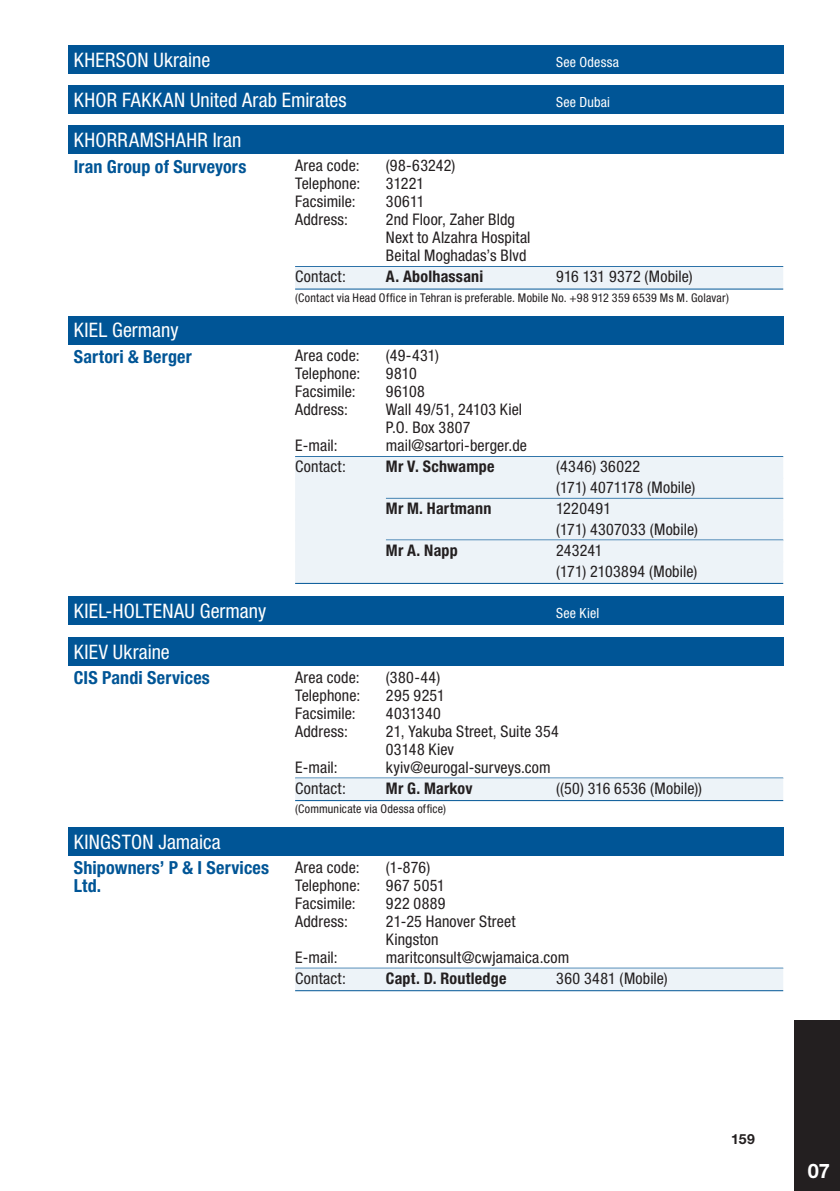
<style>
.page{position:relative;width:840px;height:1191px;background:#fff}
.page>*{position:absolute;margin:0;border:0;box-sizing:border-box;transform-origin:0 0}
.t1{font:condensed 20px "Helvetica Neue LT Std";letter-spacing:.01em;color:#fff}
.t2{font:700 20px "Helvetica Neue LT Std";color:#fff}
.t3{font:700 condensed 18px/18px "Helvetica Neue LT Std";letter-spacing:.01em;color:#005596}
.t4{font:condensed 16px/18px "Helvetica Neue LT Std";letter-spacing:.01em;color:#231f20}
.t5{font:700 condensed 16px "Helvetica Neue LT Std";letter-spacing:.015em;color:#231f20}
.t6{font:condensed 14px "Helvetica Neue LT Std";letter-spacing:.015em;color:#fff}
.t7{font:700 14px "Helvetica Neue LT Std";color:#231f20}
.t8{font:condensed 12px "Helvetica Neue LT Std";letter-spacing:.02em;color:#231f20}
</style>
<div class="page">
<div style="left:794px;top:1020px;width:45px;height:171px;background:#231f20"></div>
<div style="left:68px;top:45px;width:714px;height:29px;background:#005596"></div>
<div style="left:68px;top:86px;width:714px;height:28px;background:#005596"></div>
<div style="left:68px;top:126px;width:714px;height:28px;background:#005596"></div>
<hr style="left:295px;top:266px;width:487px;height:1px;background:#005596">
<div style="left:295px;top:267px;width:487px;height:22px;background:#edf3f8"></div>
<hr style="left:295px;top:289px;width:487px;height:1px;background:#005596">
<div style="left:68px;top:316px;width:714px;height:28px;background:#005596"></div>
<hr style="left:295px;top:456px;width:487px;height:1px;background:#005596">
<div style="left:295px;top:457px;width:487px;height:22px;background:#edf3f8"></div>
<div style="left:295px;top:478px;width:487px;height:22px;background:#edf3f8"></div>
<div style="left:295px;top:498px;width:487px;height:22px;background:#edf3f8"></div>
<div style="left:295px;top:519px;width:487px;height:22px;background:#edf3f8"></div>
<div style="left:295px;top:540px;width:487px;height:22px;background:#edf3f8"></div>
<div style="left:295px;top:561px;width:487px;height:22px;background:#edf3f8"></div>
<hr style="left:295px;top:583px;width:487px;height:1px;background:#005596">
<div style="left:68px;top:596px;width:714px;height:28px;background:#005596"></div>
<div style="left:68px;top:637px;width:714px;height:28px;background:#005596"></div>
<hr style="left:295px;top:777px;width:487px;height:1px;background:#005596">
<div style="left:295px;top:778px;width:487px;height:22px;background:#edf3f8"></div>
<hr style="left:295px;top:800px;width:487px;height:1px;background:#005596">
<div style="left:68px;top:827px;width:714px;height:29px;background:#005596"></div>
<div style="left:295px;top:968px;width:487px;height:22px;background:#edf3f8"></div>
<hr style="left:295px;top:990px;width:487px;height:1px;background:#005596">
<p class="t1" style="left:74px;top:48px;width:138px">KHERSON Ukraine</p>
<p class="t6" style="left:556px;top:54px;width:64px">See Odessa</p>
<p class="t1" style="left:74px;top:88px;width:274px">KHOR FAKKAN United Arab Emirates</p>
<p class="t6" style="left:556px;top:94px;width:55px">See Dubai</p>
<p class="t1" style="left:74px;top:128px;width:169px">KHORRAMSHAHR Iran</p>
<p class="t3" style="left:74px;top:157px;width:174px">Iran Group of Surveyors</p>
<p class="t4" style="left:295px;top:156px;width:66px">Area code:</p>
<p class="t4" style="left:386px;top:156px;width:71px">(98-63242)</p>
<p class="t4" style="left:295px;top:174px;width:67px">Telephone:</p>
<p class="t4" style="left:386px;top:174px;width:40px">31221</p>
<p class="t4" style="left:295px;top:192px;width:62px">Facsimile:</p>
<p class="t4" style="left:386px;top:192px;width:40px">30611</p>
<p class="t4" style="left:295px;top:210px;width:54px">Address:</p>
<p class="t4" style="left:386px;top:210px;width:146px">2nd Floor, Zaher Bldg<br>Next to Alzahra Hospital<br>Beital Moghadas’s Blvd</p>
<p class="t4" style="left:295px;top:267px;width:52px">Contact:</p>
<p class="t5" style="left:386px;top:267px;width:99px">A. Abolhassani</p>
<p class="t4" style="left:556px;top:267px;width:138px">916 131 9372 (Mobile)</p>
<p class="t8" style="left:295px;top:291px;width:435px">(Contact via Head Office in Tehran is preferable. Mobile No. +98 912 359 6539 Ms M. Golavar)</p>
<p class="t1" style="left:74px;top:318px;width:106px">KIEL Germany</p>
<p class="t3" style="left:74px;top:347px;width:119px">Sartori &amp; Berger</p>
<p class="t4" style="left:295px;top:347px;width:66px">Area code:</p>
<p class="t4" style="left:386px;top:347px;width:55px">(49-431)</p>
<p class="t4" style="left:295px;top:365px;width:67px">Telephone:</p>
<p class="t4" style="left:386px;top:365px;width:32px">9810</p>
<p class="t4" style="left:295px;top:383px;width:62px">Facsimile:</p>
<p class="t4" style="left:386px;top:383px;width:40px">96108</p>
<p class="t4" style="left:295px;top:401px;width:54px">Address:</p>
<p class="t4" style="left:386px;top:401px;width:138px">Wall 49/51, 24103 Kiel<br>P.O. Box 3807</p>
<p class="t4" style="left:295px;top:437px;width:44px">E-mail:</p>
<p class="t4" style="left:386px;top:437px;width:142px">mail@sartori-berger.de</p>
<p class="t4" style="left:295px;top:457px;width:52px">Contact:</p>
<p class="t5" style="left:386px;top:457px;width:110px">Mr V. Schwampe</p>
<p class="t4" style="left:556px;top:456px;width:141px;line-height:20.8px">(4346) 36022<br>(171) 4071178 (Mobile)</p>
<p class="t5" style="left:386px;top:498px;width:107px">Mr M. Hartmann</p>
<p class="t4" style="left:556px;top:498px;width:143px;line-height:20.8px">1220491<br>(171) 4307033 (Mobile)</p>
<p class="t5" style="left:386px;top:540px;width:73px">Mr A. Napp</p>
<p class="t4" style="left:556px;top:539px;width:142px;line-height:20.8px">243241<br>(171) 2103894 (Mobile)</p>
<p class="t1" style="left:74px;top:599px;width:194px">KIEL-HOLTENAU Germany</p>
<p class="t6" style="left:556px;top:604px;width:44px">See Kiel</p>
<p class="t1" style="left:74px;top:640px;width:97px">KIEV Ukraine</p>
<p class="t3" style="left:74px;top:668px;width:138px">CIS Pandi Services</p>
<p class="t4" style="left:295px;top:668px;width:66px">Area code:</p>
<p class="t4" style="left:386px;top:668px;width:56px">(380-44)</p>
<p class="t4" style="left:295px;top:686px;width:67px">Telephone:</p>
<p class="t4" style="left:386px;top:686px;width:60px">295 9251</p>
<p class="t4" style="left:295px;top:704px;width:62px">Facsimile:</p>
<p class="t4" style="left:386px;top:704px;width:57px">4031340</p>
<p class="t4" style="left:295px;top:722px;width:54px">Address:</p>
<p class="t4" style="left:386px;top:722px;width:174px">21, Yakuba Street, Suite 354<br>03148 Kiev</p>
<p class="t4" style="left:295px;top:758px;width:44px">E-mail:</p>
<p class="t4" style="left:386px;top:758px;width:166px">kyiv@eurogal-surveys.com</p>
<p class="t4" style="left:295px;top:779px;width:52px">Contact:</p>
<p class="t5" style="left:386px;top:778px;width:88px">Mr G. Markov</p>
<p class="t4" style="left:556px;top:779px;width:147px">((50) 316 6536 (Mobile))</p>
<p class="t8" style="left:295px;top:802px;width:152px">(Communicate via Odessa office)</p>
<p class="t1" style="left:74px;top:830px;width:148px">KINGSTON Jamaica</p>
<p class="t3" style="left:74px;top:858px;width:197px">Shipowners’ P &amp; I Services<br>Ltd.</p>
<p class="t4" style="left:295px;top:858px;width:66px">Area code:</p>
<p class="t4" style="left:386px;top:858px;width:46px">(1-876)</p>
<p class="t4" style="left:295px;top:876px;width:67px">Telephone:</p>
<p class="t4" style="left:386px;top:876px;width:60px">967 5051</p>
<p class="t4" style="left:295px;top:894px;width:62px">Facsimile:</p>
<p class="t4" style="left:386px;top:894px;width:61px">922 0889</p>
<p class="t4" style="left:295px;top:912px;width:54px">Address:</p>
<p class="t4" style="left:386px;top:912px;width:131px">21-25 Hanover Street<br>Kingston</p>
<p class="t4" style="left:295px;top:948px;width:44px">E-mail:</p>
<p class="t4" style="left:386px;top:948px;width:185px">maritconsult@cwjamaica.com</p>
<p class="t4" style="left:295px;top:969px;width:52px">Contact:</p>
<p class="t5" style="left:386px;top:968px;width:122px">Capt. D. Routledge</p>
<p class="t4" style="left:556px;top:969px;width:113px">360 3481 (Mobile)</p>
<p class="t7" style="left:730px;top:1130px;width:25px">159</p>
<p class="t2" style="left:807px;top:1158px;width:24px">07</p>
</div>
